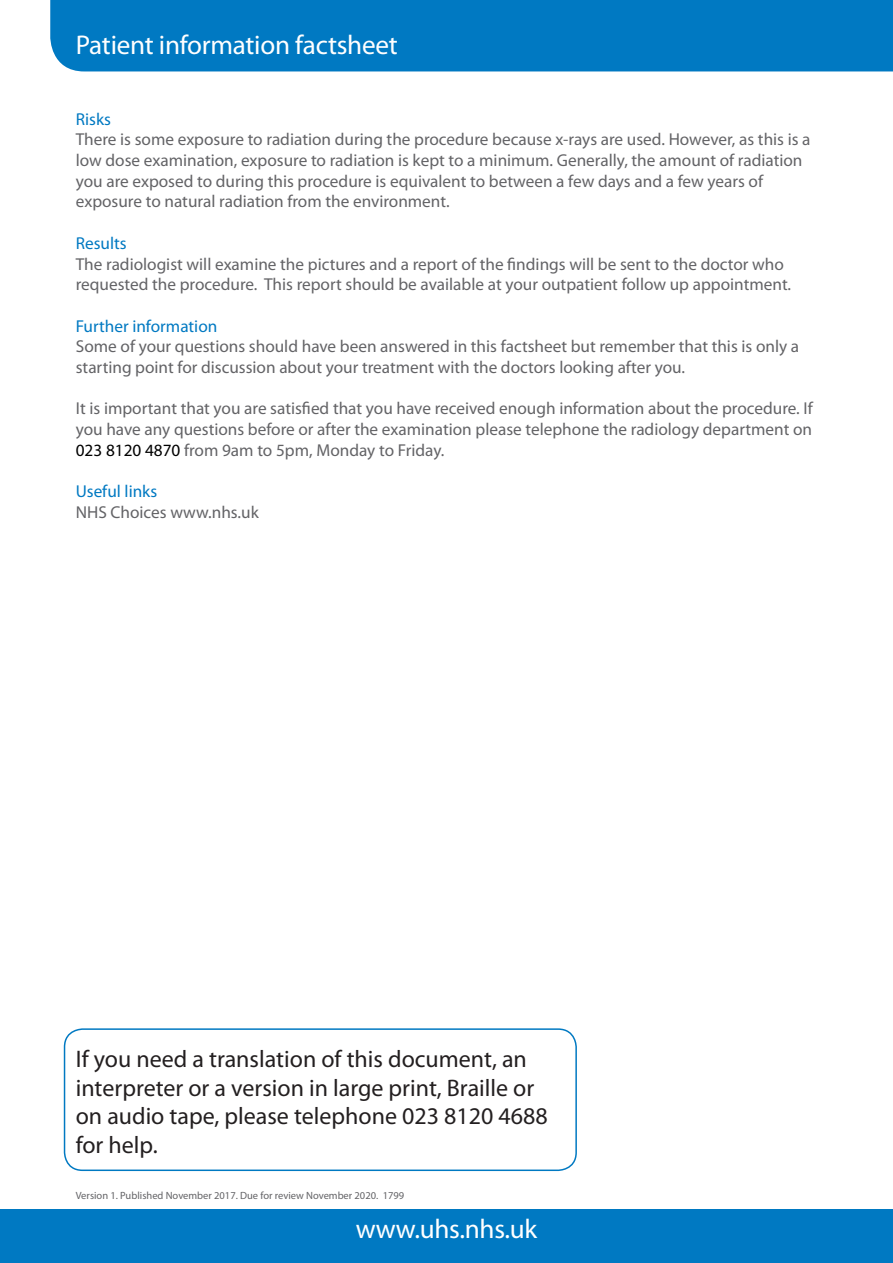
<style>
.page{position:relative;width:893px;height:1263px;background:#fff}
.page>*{position:absolute;margin:0;border:0;box-sizing:border-box;transform-origin:0 0}
.t1{font:27.15px "Myriad Pro";letter-spacing:-.01em;color:#fff}
.t2{font:24px/28.8px "Myriad Pro";color:#231f20}
.Body_Text{font:17.25px/20.7px "Myriad Pro";color:#636366}
.t3{font:17.25px "Myriad Pro";color:#0079c2}
.t4{font:10.5px "Myriad Pro";color:#636366}
.s1{color:#000}
</style>
<div class="page">
<div style="left:0;top:1209px;width:893px;height:54px;background:#0079c2"></div>
<div style="left:50px;top:0;width:843px;height:71px;background:#0079c2"></div>
<div style="left:64px;top:1028px;width:513px;height:143px;border:2px solid #0079c2;border-radius:18px"></div>
<p class="t1" style="left:76px;top:28px;width:323px">Patient information factsheet</p>
<p class="t3" style="left:76px;top:108px;width:37px">Risks</p>
<p class="Body_Text" style="left:76px;top:129px;width:736px">There is some exposure to radiation during the procedure because x-rays are used. However, as this is a low dose examination, exposure to radiation is kept to a minimum. Generally, the amount of radiation you are exposed to during this procedure is equivalent to between a few days and a few years of exposure to natural radiation from the environment.</p>
<p class="t3" style="left:76px;top:232px;width:52px">Results</p>
<p class="Body_Text" style="left:76px;top:253px;width:717px">The radiologist will examine the pictures and a report of the findings will be sent to the doctor who requested the procedure. This report should be available at your outpatient follow up appointment.</p>
<p class="t3" style="left:76px;top:315px;width:143px">Further information</p>
<p class="Body_Text" style="left:76px;top:336px;width:725px">Some of your questions should have been answered in this factsheet but remember that this is only a starting point for discussion about your treatment with the doctors looking after you.</p>
<p class="Body_Text" style="left:76px;top:398px;width:738px;text-align:justify">It is important that you are satisfied that you have received enough information about the procedure. If you have any questions before or after the examination please telephone the radiology department on <span class="s1">023 8120 4870</span> from 9am to 5pm, Monday to Friday.</p>
<p class="t3" style="left:76px;top:481px;width:83px">Useful links</p>
<p class="Body_Text" style="left:76px;top:502px;width:184px">NHS Choices www.nhs.uk</p>
<p class="t2" style="left:76px;top:1044px;width:473px">If you need a translation of this document, an interpreter or a version in large print, Braille or on audio tape, please telephone 023 8120 4688 for help.</p>
<p class="t4" style="left:76px;top:1189px;width:330px">Version 1. Published November 2017. Due for review November 2020. 1799</p>
<p class="t1" style="left:356px;top:1212px;width:183px">www.uhs.nhs.uk</p>
</div>
